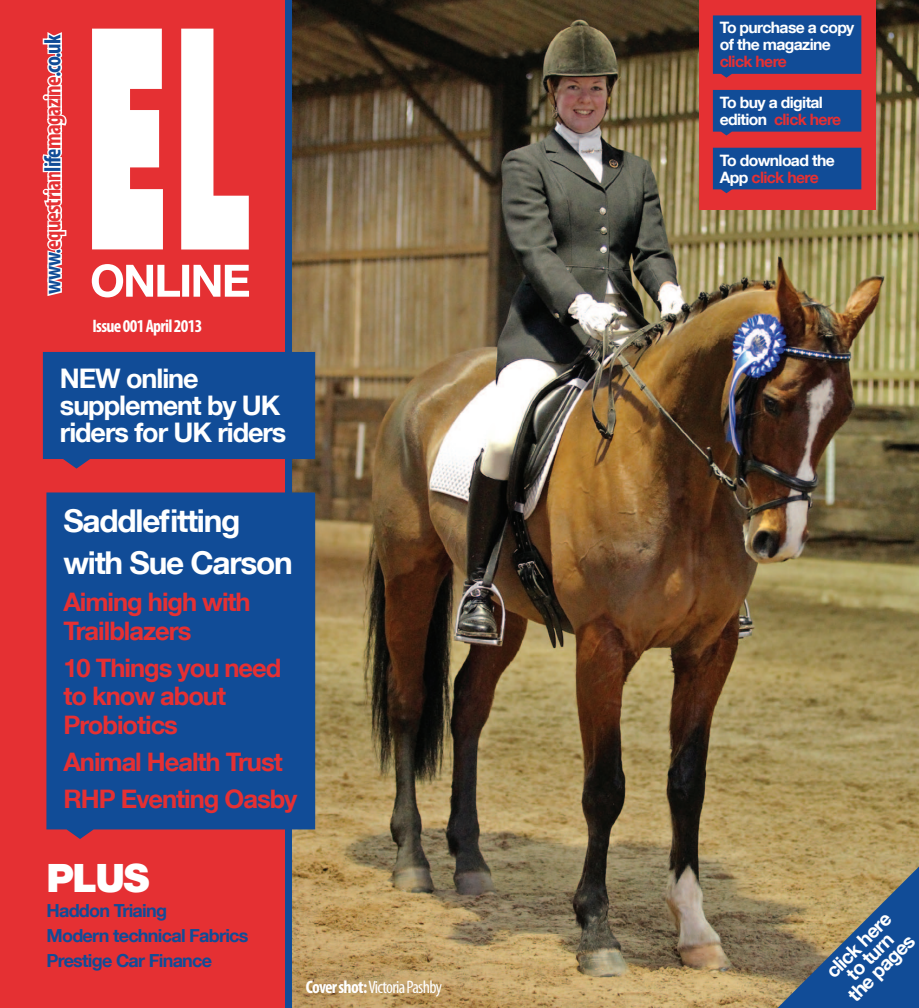
<style>
.page{position:relative;width:919px;height:1008px;background:#fff}
.page>*{position:absolute;margin:0;border:0;box-sizing:border-box;transform-origin:0 0}
.t1{font:900 39px "Helvetica Neue LT Com";color:#fff}
.t2{font:700 31.5px/42px "Helvetica Neue LT Com";letter-spacing:-.04em;color:#fff}
.t3{font:700 27px/27px "Helvetica Neue LT Com";letter-spacing:-.04em;color:#fff}
.t4{font:700 25.5px/28.5px "Helvetica Neue LT Com";letter-spacing:-.04em;color:#e53033}
.t5{font:700 condensed 23.25px "Myriad Pro";letter-spacing:-.04em;color:#e53033}
.t6{font:700 19.5px/16px "Helvetica Neue LT Com";color:#fff;text-align:center}
.t7{font:condensed 18.15px "Myriad Pro";letter-spacing:-.04em;color:#fff}
.t8{font:700 condensed 18.15px "Myriad Pro";letter-spacing:-.04em;color:#fff}
.t9{font:700 18px/25.2px "Helvetica Neue LT Com";letter-spacing:-.04em;color:#114c97}
.t10{font:700 15.75px/17px "Helvetica Neue LT Com";letter-spacing:-.04em;color:#fff}
.t11{font:700 15.75px "Helvetica Neue LT Com";letter-spacing:-.04em;color:#e53033}
.s1{color:#114c97}
.s2{font-weight:700}
.s3{color:#e53033}
</style>
<div class="page">
<img style="left:291px;top:0;width:627px;height:1008px">
<div style="left:0;top:0;width:287px;height:1008px;background:#e53033"></div>
<div style="left:285px;top:0;width:6px;height:1008px;background:#114c97"></div>
<svg style="left:42px;top:32px;width:25px;height:264px"></svg>
<div style="left:46px;top:492px;width:269px;height:347px;background:#114c97"></div>
<svg style="left:43px;top:352px;width:272px;height:116px;background:#1f4a8f"></svg>
<svg style="left:91px;top:28px;width:158px;height:270px;fill:#fff"></svg>
<svg style="left:92px;top:264px;width:157px;height:33px"></svg>
<div style="left:698px;top:0;width:177px;height:209px;background:#e53033"></div>
<svg style="left:712px;top:90px;width:149px;height:45px;background:#21498f"></svg>
<svg style="left:712px;top:148px;width:149px;height:45px;background:#22498e"></svg>
<svg style="left:712px;top:15px;width:149px;height:63px;background:#21498f"></svg>
<svg style="left:777px;top:866px;width:141px;height:142px;background:#61717b"></svg>
<p class="t5" style="left:38px;top:294px;width:261px;rotate:-90deg"><span class="s1">www.</span>equestrian<span class="s1">life</span>magazine<span class="s1">.co.uk</span></p>
<p class="t8" style="left:92px;top:315px;width:111px">Issue 001 April 2013</p>
<p class="t3" style="left:60px;top:364px;width:228px">NEW online supplement by UK riders for UK riders</p>
<p class="t2" style="left:63px;top:499px;width:231px">Saddlefitting with Sue Carson</p>
<p class="t4" style="left:63px;top:587px;width:189px">Aiming high with<br>Trailblazers</p>
<p class="t4" style="left:63px;top:652px;width:219px">10 Things you need to know about<br>Probiotics</p>
<p class="t4" style="left:63px;top:742px;width:235px;line-height:37px">Animal Health Trust<br>RHP Eventing Oasby</p>
<h1 class="t1" style="left:46px;top:855px;width:104px">PLUS</h1>
<p class="t9" style="left:46px;top:897px;width:204px">Haddon Triaing<br>Modern technical Fabrics<br>Prestige Car Finance</p>
<p class="t7" style="left:306px;top:976px;width:137px"><span class="s2">Cover shot:</span> Victoria Pashby</p>
<p class="t10" style="left:719px;top:19px;width:136px">To purchase a copy of the magazine</p>
<p class="t11" style="left:719px;top:52px;width:69px">click here</p>
<p class="t10" style="left:719px;top:93px;width:123px">To buy a digital edition <span class="s3">click here</span></p>
<p class="t10" style="left:719px;top:151px;width:116px">To download the<br>App <span class="s3">click here</span></p>
<p class="t6" style="left:822px;top:969px;width:87px;rotate:-45deg">click here to turn the pages</p>
</div>
